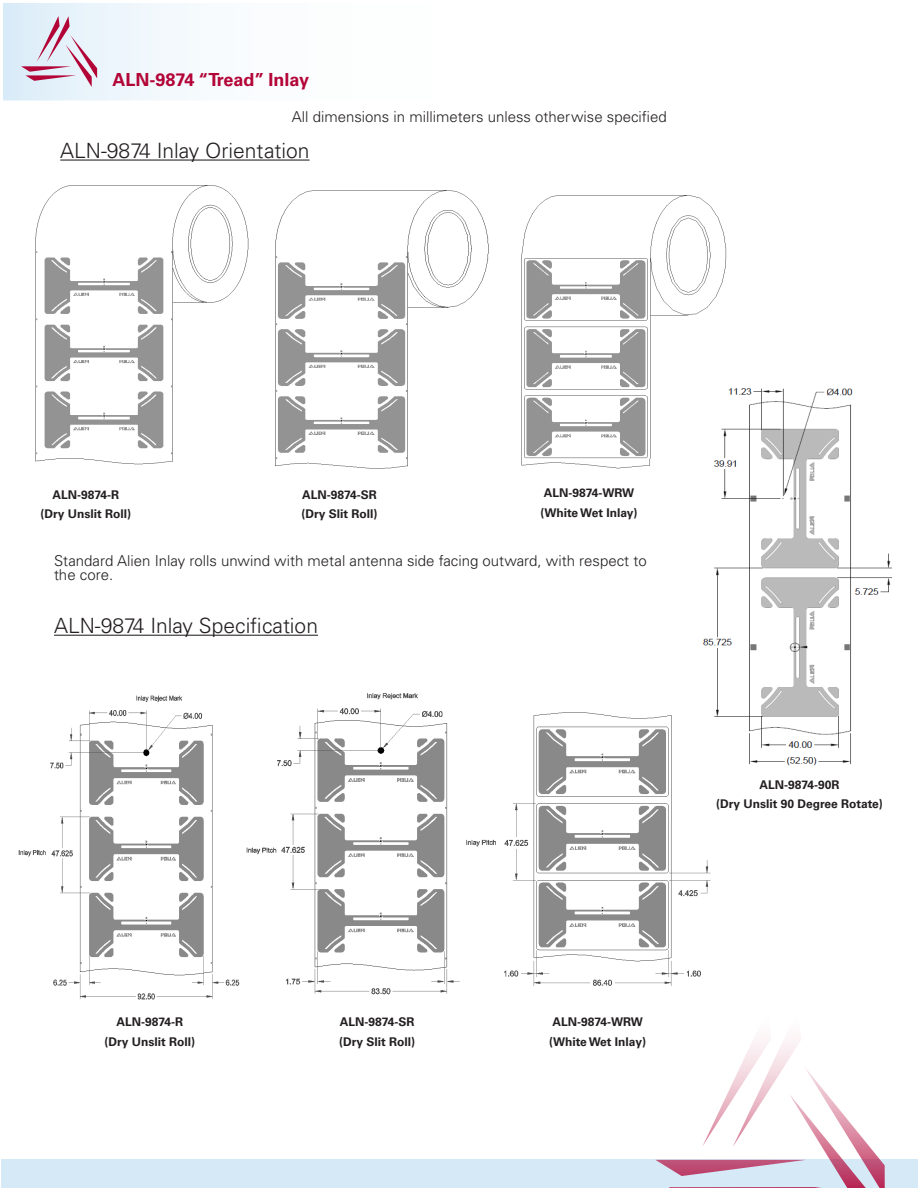
<style>
.page{position:relative;width:918px;height:1188px;background:#fff}
.page>*{position:absolute;margin:0;border:0;box-sizing:border-box;transform-origin:0 0}
._7-Footnotes{font:300 21px "Univers";color:#231f20}
.t1{font:700 18px "Univers";color:#b30437}
._7-Footnotes-2{font:300 15px/13.5px "Univers";color:#231f20}
._4-Subtitle{font:300 15px "Univers";color:#231f20}
._4-Subtitle-2{font:700 12px/19.5px "Univers";color:#231f20}
</style>
<div class="page">
<div style="left:2px;top:2px;width:747px;height:99px;background:linear-gradient(to right,#eaf4fb,#fff)"></div>
<div style="left:2px;top:2px;width:748px;height:100px;border:2px solid #fff"></div>
<div style="left:2px;top:1160px;width:916px;height:28px;background:#d6e9f7"></div>
<svg style="left:21px;top:16px;width:76px;height:71px;background:#dcccdc"></svg>
<svg style="left:655px;top:1040px;width:230px;height:148px"></svg>
<hr style="left:60px;top:160px;width:250px;height:1px;background:#231f20">
<hr style="left:54px;top:635px;width:264px;height:1px;background:#231f20">
<img style="left:35px;top:185px;width:214px;height:280px">
<img style="left:246px;top:693px;width:214px;height:302px">
<img style="left:521px;top:195px;width:206px;height:274px">
<img style="left:466px;top:712px;width:245px;height:274px">
<img style="left:18px;top:695px;width:222px;height:305px">
<img style="left:275px;top:190px;width:214px;height:279px">
<img style="left:696px;top:380px;width:196px;height:394px">
<p class="t1" style="left:112px;top:69px;width:198px">ALN-9874 “Tread” Inlay</p>
<p class="_4-Subtitle" style="left:292px;top:107px;width:377px">All dimensions in millimeters unless otherwise specified</p>
<p class="_7-Footnotes" style="left:60px;top:138px;width:251px">ALN-9874 Inlay Orientation</p>
<p class="_4-Subtitle-2" style="left:41px;top:485px;width:92px;text-align:center">ALN-9874-R (Dry Unslit Roll)</p>
<p class="_4-Subtitle-2" style="left:302px;top:485px;width:78px">ALN-9874-SR (Dry Slit Roll)</p>
<p class="_4-Subtitle-2" style="left:541px;top:483px;width:98px">ALN-9874-WRW (White Wet Inlay)</p>
<p class="_7-Footnotes-2" style="left:54px;top:554px;width:594px">Standard Alien Inlay rolls unwind with metal antenna side facing outward, with respect to the core.</p>
<p class="_7-Footnotes" style="left:54px;top:613px;width:266px">ALN-9874 Inlay Specification</p>
<p class="_4-Subtitle-2" style="left:716px;top:775px;width:168px;text-align:center">ALN-9874-90R<br>(Dry Unslit 90 Degree Rotate)</p>
<p class="_4-Subtitle-2" style="left:105px;top:1012px;width:92px;text-align:center">ALN-9874-R (Dry Unslit Roll)</p>
<p class="_4-Subtitle-2" style="left:339px;top:1012px;width:78px">ALN-9874-SR (Dry Slit Roll)</p>
<p class="_4-Subtitle-2" style="left:549px;top:1012px;width:98px">ALN-9874-WRW (White Wet Inlay)</p>
</div>
